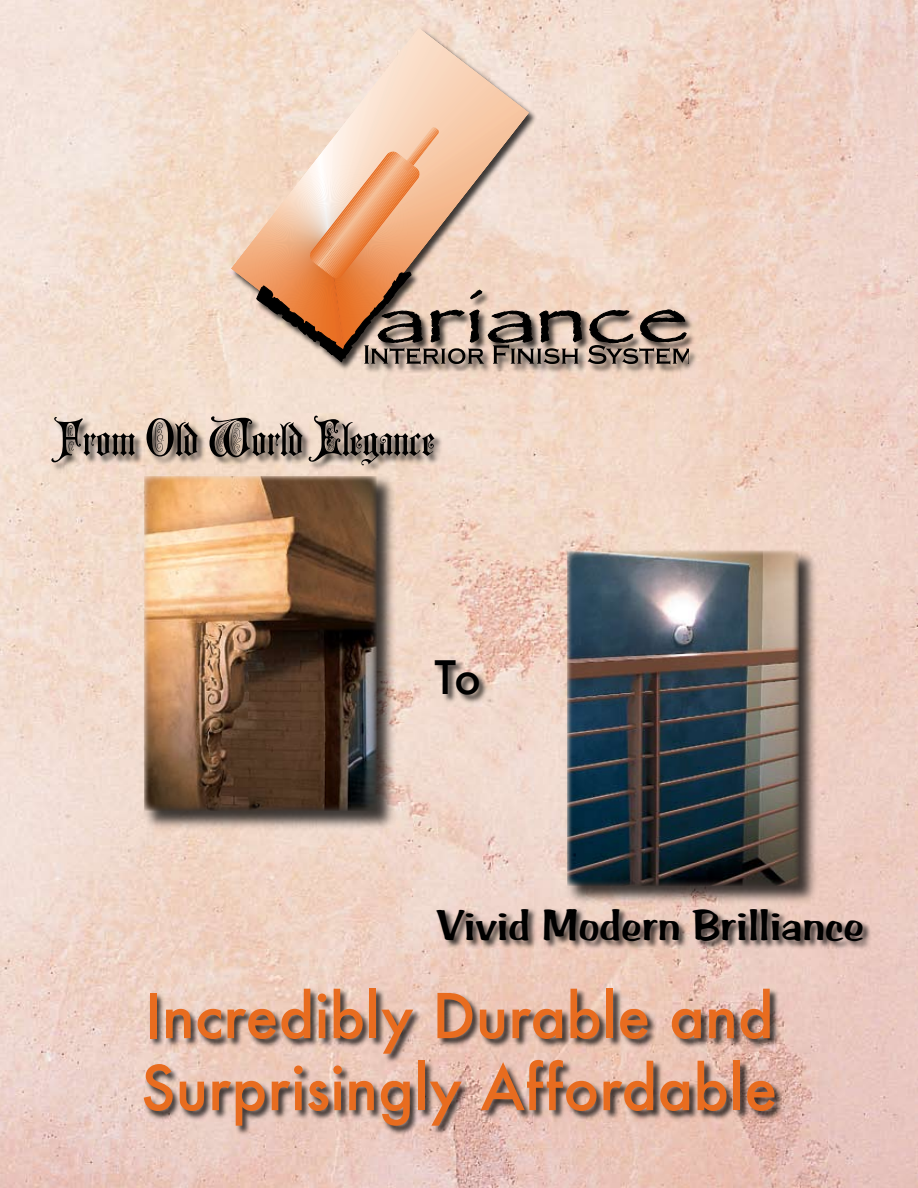
<style>
.page{position:relative;width:918px;height:1188px;background:#fff}
.page>*{position:absolute;margin:0;border:0;box-sizing:border-box;transform-origin:0 0}
.t1{font:500 60px/72px "Futura";color:#e86c1f}
.t2{font:54px "Chappel Text";color:#000}
.t3{font:45px "Arab Bru D";color:#000}
.t4{font:500 45px "Futura";color:#000}
</style>
<div class="page">
<img style="left:0;top:0;width:918px;height:1188px">
<div style="left:231px;top:27px;width:468px;height:347px;background:#000;opacity:.75"></div>
<svg style="left:231px;top:28px;width:457px;height:337px;background:#e1c0ab"></svg>
<div style="left:51px;top:415px;width:392px;height:60px;background:#000;opacity:.75"></div>
<div style="left:436px;top:907px;width:437px;height:44px;background:#000;opacity:.75"></div>
<div style="left:434px;top:658px;width:55px;height:46px;background:#000;opacity:.75"></div>
<div style="left:143px;top:987px;width:641px;height:149px;background:#000;opacity:.75"></div>
<div style="left:143px;top:475px;width:254px;height:356px;background:#000;opacity:.75"></div>
<img style="left:144px;top:476px;width:233px;height:335px">
<div style="left:566px;top:549px;width:254px;height:357px;background:#000;opacity:.75"></div>
<img style="left:567px;top:551px;width:232px;height:335px">
<p class="t2" style="left:54px;top:410px;width:383px">From Old World Elegance</p>
<p class="t4" style="left:434px;top:646px;width:48px">To</p>
<p class="t3" style="left:437px;top:899px;width:428px">Vivid Modern Brilliance</p>
<p class="t1" style="left:141px;top:979px;width:638px">Incredibly Durable and<br>Surprisingly Affordable</p>
</div>
